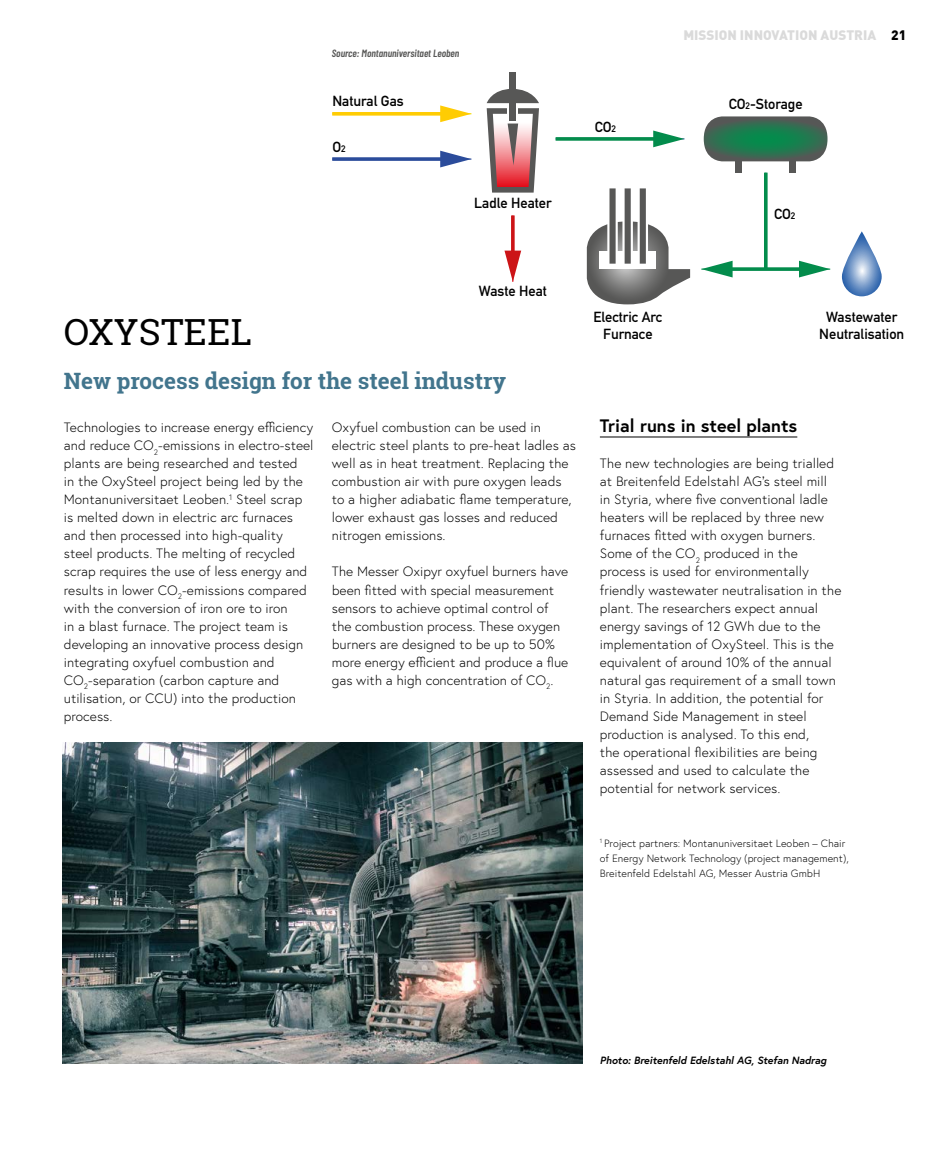
<style>
.page{position:relative;width:936px;height:1149px;background:#fff}
.page>*{position:absolute;margin:0;border:0;box-sizing:border-box;transform-origin:0 0}
.Projekt_Titel_2{font:36px "Roboto Slab";letter-spacing:.01em;color:#000}
.Fliess_Zitat_Energie{font:700 22.5px "Roboto Slab";color:#42758d}
.Fliess_Head_schwarz{font:700 18px "Europa Austria";color:#000}
.t1{font:700 14.4px/17.2px "DIN Alternate";color:#000;text-align:center}
.Fliess_3{font:300 13.5px/18px "Europa Austria";color:#000}
.t2{font:900 13.5px "DIN Pro";color:#dadada}
.Fussnote_Quelle{font:300 10.5px/15px "Europa Austria";color:#000}
.Bildunterschrift_Lin{font:italic 700 10.5px "Europa Austria";color:#000}
.Bildtext_links{font:italic 600 10.5px "Barlow Condensed";color:#575756}
.s1{font-size:9.3px}
.s2{color:#000}
</style>
<div class="page">
<hr style="left:600px;top:436px;width:197px;height:1px;background:#000">
<img style="left:63px;top:742px;width:520px;height:321px">
<svg style="left:486px;top:89px;width:53px;height:103px"></svg>
<div style="left:509px;top:72px;width:7px;height:49px;background:#575756"></div>
<div style="left:735px;top:161px;width:6px;height:11px;background:#575756"></div>
<div style="left:789px;top:161px;width:6px;height:11px;background:#575756"></div>
<svg style="left:703px;top:116px;width:124px;height:45px;background:#40785d"></svg>
<svg style="left:586px;top:188px;width:104px;height:116px"></svg>
<svg style="left:841px;top:231px;width:40px;height:65px"></svg>
<svg style="left:555px;top:137px;width:98px;height:4px"></svg>
<svg style="left:653px;top:130px;width:31px;height:17px"></svg>
<svg style="left:732px;top:267px;width:67px;height:4px"></svg>
<svg style="left:701px;top:261px;width:31px;height:16px"></svg>
<svg style="left:799px;top:261px;width:31px;height:16px"></svg>
<svg style="left:332px;top:112px;width:108px;height:4px"></svg>
<svg style="left:440px;top:105px;width:31px;height:17px"></svg>
<svg style="left:332px;top:157px;width:108px;height:4px"></svg>
<svg style="left:440px;top:151px;width:31px;height:16px"></svg>
<hr style="left:511px;top:215px;width:3px;height:41px;background:#cc1417">
<svg style="left:504px;top:250px;width:17px;height:32px"></svg>
<hr style="left:764px;top:172px;width:3px;height:97px;background:#038c4c">
<p class="Bildtext_links" style="left:332px;top:46px;width:129px">Source: Montanuniversitaet Leoben</p>
<p class="t1" style="left:332px;top:91px;width:73px">Natural Gas</p>
<p class="t1" style="left:332px;top:137px;width:15px">O<span class="s1">2</span></p>
<p class="t1" style="left:474px;top:193px;width:79px">Ladle Heater</p>
<p class="t1" style="left:594px;top:117px;width:23px">CO<span class="s1">2</span></p>
<p class="t2" style="left:683px;top:26px;width:224px">MISSION INNOVATION AUSTRIA <span class="s2">21</span></p>
<p class="t1" style="left:728px;top:94px;width:75px">CO<span class="s1">2</span>-Storage</p>
<p class="t1" style="left:774px;top:204px;width:23px">CO<span class="s1">2</span></p>
<p class="Projekt_Titel_2" style="left:64px;top:307px;width:189px">OXYSTEEL</p>
<p class="t1" style="left:479px;top:281px;width:69px">Waste Heat</p>
<p class="Fliess_Zitat_Energie" style="left:64px;top:365px;width:444px">New process design for the steel industry</p>
<p class="Fliess_3" style="left:64px;top:418px;width:251px">Technologies to increase energy efficiency and reduce CO<sub>2</sub>-emissions in electro-steel plants are being researched and tested<br>in the OxySteel project being led by the Montanuniversitaet Leoben.<sup>1</sup> Steel scrap is melted down in electric arc furnaces and then processed into high-quality steel products. The melting of recycled scrap requires the use of less energy and results in lower CO<sub>2</sub>-emissions compared with the conversion of iron ore to iron<br>in a blast furnace. The project team is developing an innovative process design integrating oxyfuel combustion and CO<sub>2</sub>-separation (carbon capture and utilisation, or CCU) into the production process.</p>
<p class="Fliess_3" style="left:332px;top:418px;width:245px">Oxyfuel combustion can be used in electric steel plants to pre-heat ladles as well as in heat treatment. Replacing the combustion air with pure oxygen leads to a higher adiabatic flame temperature, lower exhaust gas losses and reduced nitrogen emissions.</p>
<p class="Fliess_3" style="left:332px;top:562px;width:238px">The Messer Oxipyr oxyfuel burners have been fitted with special measurement sensors to achieve optimal control of the combustion process. These oxygen burners are designed to be up to 50% more energy efficient and produce a flue gas with a high concentration of CO<sub>2</sub>.</p>
<p class="t1" style="left:593px;top:307px;width:70px">Electric Arc<br>Furnace</p>
<p class="t1" style="left:819px;top:307px;width:87px">Wastewater<br>Neutralisation</p>
<p class="Fliess_Head_schwarz" style="left:600px;top:413px;width:199px">Trial runs in steel plants</p>
<p class="Fliess_3" style="left:600px;top:454px;width:243px">The new technologies are being trialled at Breitenfeld Edelstahl AG’s steel mill<br>in Styria, where five conventional ladle heaters will be replaced by three new furnaces fitted with oxygen burners.<br>Some of the CO<sub>2</sub> produced in the process is used for environmentally friendly wastewater neutralisation in the plant. The researchers expect annual energy savings of 12 GWh due to the implementation of OxySteel. This is the equivalent of around 10% of the annual natural gas requirement of a small town in Styria. In addition, the potential for Demand Side Management in steel production is analysed. To this end,<br>the operational flexibilities are being assessed and used to calculate the potential for network services.</p>
<p class="Fussnote_Quelle" style="left:600px;top:835px;width:250px"><sup>1</sup> Project partners: Montanuniversitaet Leoben – Chair of Energy Network Technology (project management),<br>Breitenfeld Edelstahl AG, Messer Austria GmbH</p>
<p class="Bildunterschrift_Lin" style="left:600px;top:1052px;width:228px">Photo: Breitenfeld Edelstahl AG, Stefan Nadrag</p>
</div>
